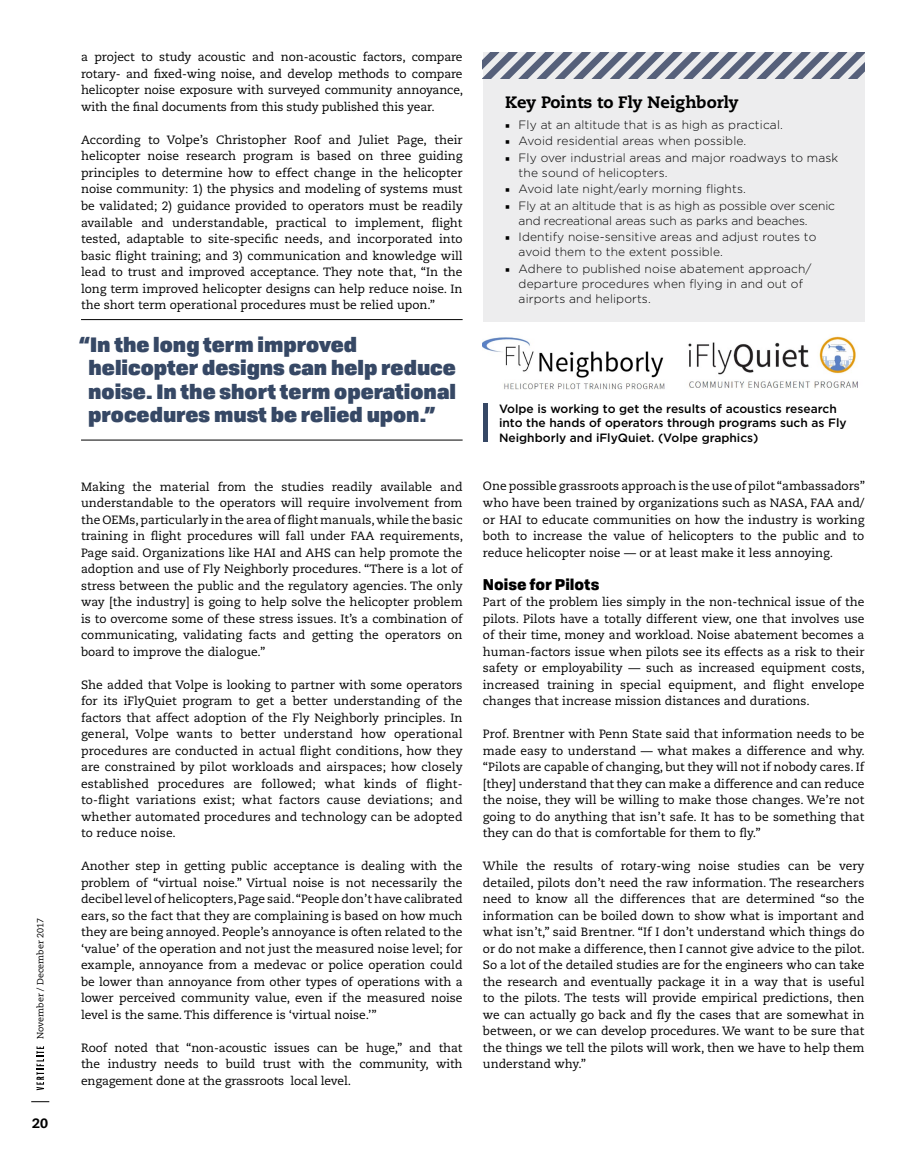
<style>
.page{position:relative;width:905px;height:1175px;background:#fff}
.page>*{position:absolute;margin:0;border:0;box-sizing:border-box;transform-origin:0 0}
.t1{font:900 19.95px/23.2px "Tofino";color:#364865}
.t2{font:800 16.5px "Caecilia";color:#000}
.t3{font:900 15px "Tofino";color:#000}
.t4{font:800 13.5px "Caecilia";color:#000}
.t5{font:12px/16.5px "Caecilia";color:#000;text-align:justify}
.t6{font:300 12px/15px "Gotham";letter-spacing:.01em;color:#000}
.t7{font:500 12px/14.2px "Gotham";color:#000}
.t8{font:300 12px/15px "Gotham";letter-spacing:-.01em;color:#000}
.t9{font:9px "Caecilia";color:#000}
.s1{font-family:"Minion Pro";font-weight:400}
</style>
<div class="page">
<div style="left:483px;top:53px;width:381px;height:269px;background:#ededee"></div>
<svg style="left:483px;top:53px;width:381px;height:25px"></svg>
<img style="left:483px;top:337px;width:182px;height:53px">
<img style="left:688px;top:336px;width:170px;height:52px">
<div style="left:483px;top:403px;width:5px;height:39px;background:#364865"></div>
<hr style="left:81px;top:439px;width:381px;height:1px;background:#000">
<hr style="left:81px;top:319px;width:381px;height:1px;background:#000">
<svg style="left:31px;top:1101px;width:18px;height:1px"></svg>
<svg style="left:37px;top:1046px;width:7px;height:44px"></svg>
<p class="t9" style="left:35px;top:1039px;width:123px;rotate:-90deg">November / December 2017</p>
<p class="t4" style="left:32px;top:1114px;width:17px">20</p>
<p class="t5" style="left:81px;top:49px;width:383px">a project to study acoustic and non-acoustic factors, compare rotary- and fixed-wing noise, and develop methods to compare helicopter noise exposure with surveyed community annoyance, with the final documents from this study published this year.</p>
<p class="t5" style="left:81px;top:132px;width:383px">According to Volpe’s Christopher Roof and Juliet Page, their helicopter noise research program is based on three guiding principles to determine how to effect change in the helicopter noise community: 1) the physics and modeling of systems must be validated; 2) guidance provided to operators must be readily available and understandable, practical to implement, flight tested, adaptable to site-specific needs, and incorporated into basic flight training; and 3) communication and knowledge will lead to trust and improved acceptance. They note that, “In the long term improved helicopter designs can help reduce noise. In the short term operational procedures must be relied upon.”</p>
<h1 class="t1" style="left:88px;top:331px;width:369px;text-indent:-9px">“In the long term improved helicopter designs can help reduce noise. In the short term operational procedures must be relied upon.”</h1>
<p class="t5" style="left:81px;top:478px;width:383px">Making the material from the studies readily available and understandable to the operators will require involvement from the OEMs, particularly in the area of flight manuals, while the basic training in flight procedures will fall under FAA requirements, Page said. Organizations like HAI and AHS can help promote the adoption and use of Fly Neighborly procedures. “There is a lot of stress between the public and the regulatory agencies. The only way [the industry] is going to help solve the helicopter problem is to overcome some of these stress issues. It’s a combination of communicating, validating facts and getting the operators on board to improve the dialogue.”</p>
<p class="t5" style="left:81px;top:676px;width:383px">She added that Volpe is looking to partner with some operators for its iFlyQuiet program to get a better understanding of the factors that affect adoption of the Fly Neighborly principles. In general, Volpe wants to better understand how operational procedures are conducted in actual flight conditions, how they are constrained by pilot workloads and airspaces; how closely established procedures are followed; what kinds of flight&shy;to-flight variations exist; what factors cause deviations; and whether automated procedures and technology can be adopted to reduce noise.</p>
<p class="t5" style="left:81px;top:858px;width:383px">Another step in getting public acceptance is dealing with the problem of “virtual noise.” Virtual noise is not necessarily the decibel level of helicopters, Page said. “People don’t have calibrated ears, so the fact that they are complaining is based on how much they are being annoyed. People’s annoyance is often related to the ‘value’ of the operation and not just the measured noise level; for example, annoyance from a medevac or police operation could be lower than annoyance from other types of operations with a lower perceived community value, even if the measured noise level is the same. This difference is ‘virtual noise.’”</p>
<p class="t5" style="left:81px;top:1039px;width:383px">Roof noted that “non-acoustic issues can be huge,” and that the industry needs to build trust with the community, with engagement done at the grassroots local level.</p>
<h2 class="t2" style="left:505px;top:92px;width:235px">Key Points to Fly Neighborly</h2>
<p class="t6" style="left:505px;top:117px;width:279px"><span class="s1">■</span> Fly at an altitude that is as high as practical.</p>
<p class="t6" style="left:505px;top:133px;width:242px"><span class="s1">■</span> Avoid residential areas when possible.</p>
<p class="t6" style="left:518px;top:150px;width:321px;text-indent:-14px"><span class="s1">■</span> Fly over industrial areas and major roadways to mask the sound of helicopters.</p>
<p class="t6" style="left:505px;top:181px;width:242px"><span class="s1">■</span> Avoid late night/early morning flights.</p>
<p class="t8" style="left:518px;top:198px;width:318px;text-indent:-14px"><span class="s1">■</span> Fly at an altitude that is as high as possible over scenic and recreational areas such as parks and beaches.</p>
<p class="t6" style="left:518px;top:229px;width:299px;text-indent:-14px"><span class="s1">■</span> Identify noise-sensitive areas and adjust routes to avoid them to the extent possible.</p>
<p class="t6" style="left:518px;top:261px;width:294px;text-indent:-14px"><span class="s1">■</span> Adhere to published noise abatement approach/ departure procedures when flying in and out of airports and heliports.</p>
<p class="t7" style="left:499px;top:401px;width:349px">Volpe is working to get the results of acoustics research into the hands of operators through programs such as Fly<br>Neighborly and iFlyQuiet. (Volpe graphics)</p>
<p class="t5" style="left:483px;top:478px;width:384px">One possible grassroots approach is the use of pilot “ambassadors” who have been trained by organizations such as NASA, FAA and/ or HAI to educate communities on how the industry is working both to increase the value of helicopters to the public and to reduce helicopter noise — or at least make it less annoying.</p>
<p class="t3" style="left:483px;top:571px;width:118px">Noise for Pilots</p>
<p class="t5" style="left:483px;top:594px;width:383px">Part of the problem lies simply in the non-technical issue of the pilots. Pilots have a totally different view, one that involves use of their time, money and workload. Noise abatement becomes a human-factors issue when pilots see its effects as a risk to their safety or employability — such as increased equipment costs, increased training in special equipment, and flight envelope changes that increase mission distances and durations.</p>
<p class="t5" style="left:483px;top:726px;width:383px">Prof. Brentner with Penn State said that information needs to be made easy to understand — what makes a difference and why. “Pilots are capable of changing, but they will not if nobody cares. If [they] understand that they can make a difference and can reduce the noise, they will be willing to make those changes. We’re not going to do anything that isn’t safe. It has to be something that they can do that is comfortable for them to fly.”</p>
<p class="t5" style="left:483px;top:858px;width:383px">While the results of rotary-wing noise studies can be very detailed, pilots don’t need the raw information. The researchers need to know all the differences that are determined “so the information can be boiled down to show what is important and what isn’t,” said Brentner. “If I don’t understand which things do or do not make a difference, then I cannot give advice to the pilot.<br>So a lot of the detailed studies are for the engineers who can take the research and eventually package it in a way that is useful to the pilots. The tests will provide empirical predictions, then we can actually go back and fly the cases that are somewhat in between, or we can develop procedures. We want to be sure that the things we tell the pilots will work, then we have to help them understand why.”</p>
</div>
